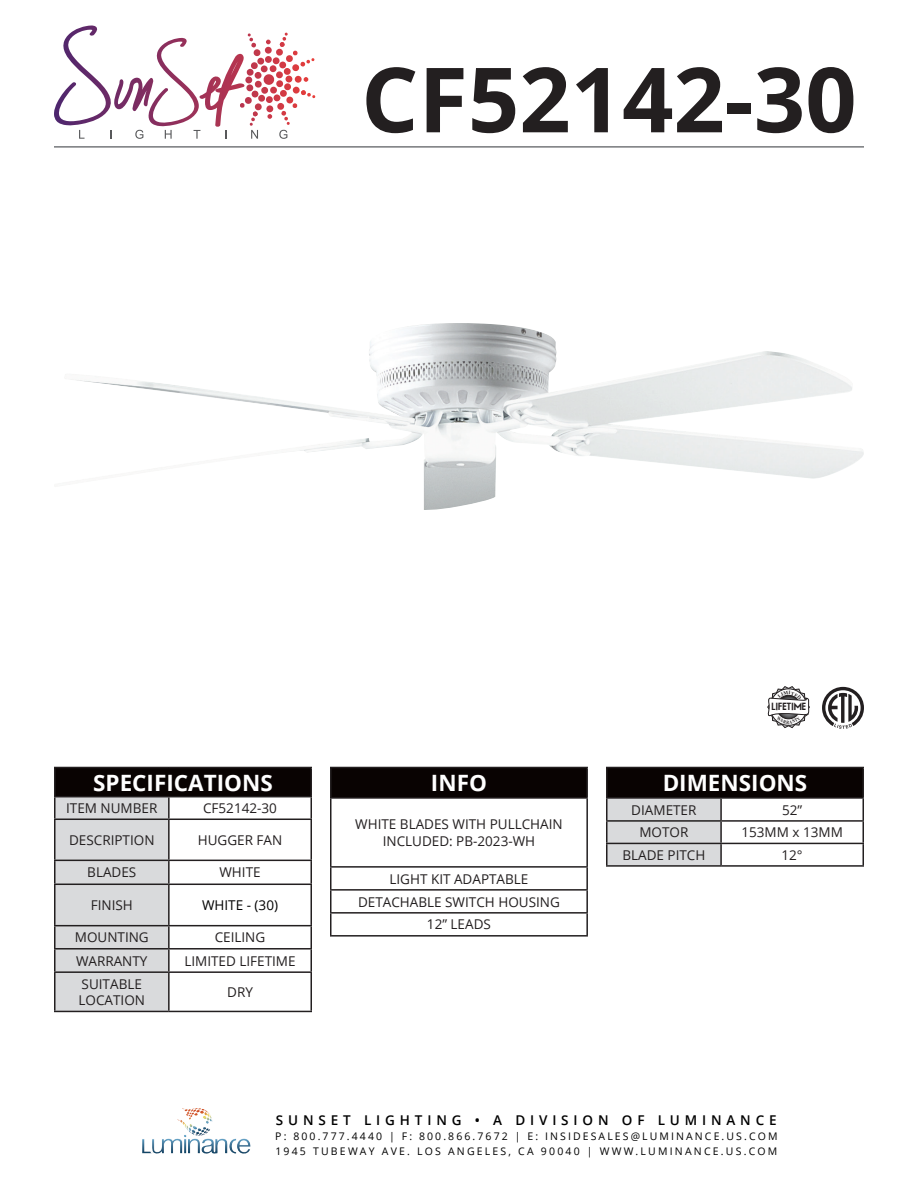
<style>
.page{position:relative;width:918px;height:1188px;background:#fff}
.page>*{position:absolute;margin:0;border:0;box-sizing:border-box;transform-origin:0 0}
.t1{font:700 90px "Open Sans";color:#231f20}
.t2{font:700 22.5px "Open Sans";color:#fff}
.t3{font:13.5px "Open Sans";color:#231f20}
.t4{font:600 13.5px "Open Sans";letter-spacing:.36em;color:#000}
.t5{font:13.5px "Open Sans";color:#000}
.t6{font:10.5px/15px "Open Sans";letter-spacing:.21em;color:#000}
.t7{font:700 9.9px "Movement";color:#231f20}
</style>
<div class="page">
<img style="left:182px;top:1108px;width:29px;height:9px">
<hr style="left:54px;top:146px;width:810px;height:2px;background:#76787b">
<svg style="left:54px;top:26px;width:261px;height:113px"></svg>
<svg style="left:822px;top:687px;width:42px;height:42px"></svg>
<div style="left:607px;top:767px;width:256px;height:31px;background:#090302"></div>
<div style="left:608px;top:799px;width:112px;height:66px;background:#d9dadc"></div>
<hr style="left:606px;top:767px;width:115px;height:1px;background:#231f20">
<hr style="left:606px;top:768px;width:2px;height:29px;background:#231f20">
<hr style="left:721px;top:767px;width:143px;height:1px;background:#231f20">
<hr style="left:862px;top:768px;width:2px;height:29px;background:#231f20">
<hr style="left:606px;top:797px;width:115px;height:2px;background:#231f20">
<hr style="left:606px;top:799px;width:2px;height:21px;background:#231f20">
<hr style="left:721px;top:797px;width:143px;height:2px;background:#231f20">
<hr style="left:720px;top:799px;width:2px;height:21px;background:#231f20">
<hr style="left:862px;top:799px;width:2px;height:21px;background:#231f20">
<hr style="left:606px;top:820px;width:115px;height:2px;background:#231f20">
<hr style="left:606px;top:822px;width:2px;height:21px;background:#231f20">
<hr style="left:721px;top:820px;width:143px;height:2px;background:#231f20">
<hr style="left:720px;top:822px;width:2px;height:21px;background:#231f20">
<hr style="left:862px;top:822px;width:2px;height:21px;background:#231f20">
<hr style="left:606px;top:843px;width:115px;height:1px;background:#231f20">
<hr style="left:606px;top:844px;width:2px;height:21px;background:#231f20">
<hr style="left:721px;top:843px;width:143px;height:1px;background:#231f20">
<hr style="left:720px;top:844px;width:2px;height:21px;background:#231f20">
<hr style="left:862px;top:844px;width:2px;height:21px;background:#231f20">
<hr style="left:606px;top:865px;width:115px;height:2px;background:#231f20">
<hr style="left:721px;top:865px;width:143px;height:2px;background:#231f20">
<div style="left:331px;top:767px;width:256px;height:31px;background:#090302"></div>
<hr style="left:330px;top:767px;width:258px;height:1px;background:#231f20">
<hr style="left:330px;top:768px;width:2px;height:29px;background:#231f20">
<hr style="left:586px;top:768px;width:2px;height:29px;background:#231f20">
<hr style="left:330px;top:797px;width:258px;height:2px;background:#231f20">
<hr style="left:330px;top:799px;width:2px;height:67px;background:#231f20">
<hr style="left:586px;top:799px;width:2px;height:67px;background:#231f20">
<hr style="left:330px;top:866px;width:258px;height:2px;background:#231f20">
<hr style="left:330px;top:868px;width:2px;height:21px;background:#231f20">
<hr style="left:586px;top:868px;width:2px;height:21px;background:#231f20">
<hr style="left:330px;top:889px;width:258px;height:2px;background:#231f20">
<hr style="left:330px;top:891px;width:2px;height:21px;background:#231f20">
<hr style="left:586px;top:891px;width:2px;height:21px;background:#231f20">
<hr style="left:330px;top:912px;width:258px;height:2px;background:#231f20">
<hr style="left:330px;top:914px;width:2px;height:21px;background:#231f20">
<hr style="left:586px;top:914px;width:2px;height:21px;background:#231f20">
<hr style="left:330px;top:935px;width:258px;height:2px;background:#231f20">
<div style="left:55px;top:767px;width:256px;height:30px;background:#090302"></div>
<div style="left:56px;top:797px;width:112px;height:214px;background:#d9dadc"></div>
<hr style="left:54px;top:767px;width:115px;height:1px;background:#231f20">
<hr style="left:54px;top:768px;width:2px;height:28px;background:#231f20">
<hr style="left:169px;top:767px;width:143px;height:1px;background:#231f20">
<hr style="left:310px;top:768px;width:2px;height:28px;background:#231f20">
<hr style="left:54px;top:796px;width:115px;height:1px;background:#231f20">
<hr style="left:54px;top:797px;width:2px;height:22px;background:#231f20">
<hr style="left:169px;top:796px;width:143px;height:1px;background:#231f20">
<hr style="left:168px;top:797px;width:2px;height:22px;background:#231f20">
<hr style="left:310px;top:797px;width:2px;height:22px;background:#231f20">
<hr style="left:54px;top:819px;width:115px;height:1px;background:#231f20">
<hr style="left:54px;top:820px;width:2px;height:40px;background:#231f20">
<hr style="left:169px;top:819px;width:143px;height:1px;background:#231f20">
<hr style="left:168px;top:820px;width:2px;height:40px;background:#231f20">
<hr style="left:310px;top:820px;width:2px;height:40px;background:#231f20">
<hr style="left:54px;top:860px;width:115px;height:1px;background:#231f20">
<hr style="left:54px;top:861px;width:2px;height:23px;background:#231f20">
<hr style="left:169px;top:860px;width:143px;height:1px;background:#231f20">
<hr style="left:168px;top:861px;width:2px;height:23px;background:#231f20">
<hr style="left:310px;top:861px;width:2px;height:23px;background:#231f20">
<hr style="left:54px;top:884px;width:115px;height:1px;background:#231f20">
<hr style="left:54px;top:885px;width:2px;height:40px;background:#231f20">
<hr style="left:169px;top:884px;width:143px;height:1px;background:#231f20">
<hr style="left:168px;top:885px;width:2px;height:40px;background:#231f20">
<hr style="left:310px;top:885px;width:2px;height:40px;background:#231f20">
<hr style="left:54px;top:925px;width:115px;height:1px;background:#231f20">
<hr style="left:54px;top:926px;width:2px;height:22px;background:#231f20">
<hr style="left:169px;top:925px;width:143px;height:1px;background:#231f20">
<hr style="left:168px;top:926px;width:2px;height:22px;background:#231f20">
<hr style="left:310px;top:926px;width:2px;height:22px;background:#231f20">
<hr style="left:54px;top:948px;width:115px;height:2px;background:#231f20">
<hr style="left:54px;top:950px;width:2px;height:21px;background:#231f20">
<hr style="left:169px;top:948px;width:143px;height:2px;background:#231f20">
<hr style="left:168px;top:950px;width:2px;height:21px;background:#231f20">
<hr style="left:310px;top:950px;width:2px;height:21px;background:#231f20">
<hr style="left:54px;top:971px;width:115px;height:2px;background:#231f20">
<hr style="left:54px;top:973px;width:2px;height:38px;background:#231f20">
<hr style="left:169px;top:971px;width:143px;height:2px;background:#231f20">
<hr style="left:168px;top:973px;width:2px;height:38px;background:#231f20">
<hr style="left:310px;top:973px;width:2px;height:38px;background:#231f20">
<hr style="left:54px;top:1011px;width:115px;height:1px;background:#231f20">
<hr style="left:169px;top:1011px;width:143px;height:1px;background:#231f20">
<img style="left:71px;top:323px;width:793px;height:187px">
<svg style="left:768px;top:686px;width:42px;height:42px"></svg>
<p class="t1" style="left:361px;top:36px;width:497px">CF52142-30</p>
<p class="t2" style="left:93px;top:767px;width:181px">SPECIFICATIONS</p>
<p class="t3" style="left:66px;top:799px;width:93px">ITEM NUMBER</p>
<p class="t3" style="left:203px;top:799px;width:75px">CF52142-30</p>
<p class="t3" style="left:69px;top:831px;width:87px">DESCRIPTION</p>
<p class="t3" style="left:198px;top:831px;width:86px">HUGGER FAN</p>
<p class="t3" style="left:87px;top:863px;width:51px">BLADES</p>
<p class="t3" style="left:219px;top:863px;width:43px">WHITE</p>
<p class="t3" style="left:91px;top:896px;width:44px">FINISH</p>
<p class="t5" style="left:202px;top:896px;width:78px">WHITE - (30)</p>
<p class="t3" style="left:75px;top:928px;width:75px">MOUNTING</p>
<p class="t3" style="left:215px;top:928px;width:52px">CEILING</p>
<p class="t3" style="left:76px;top:951px;width:73px">WARRANTY</p>
<p class="t3" style="left:184px;top:951px;width:113px">LIMITED LIFETIME</p>
<p class="t3" style="left:82px;top:975px;width:62px">SUITABLE</p>
<p class="t3" style="left:79px;top:991px;width:68px">LOCATION</p>
<p class="t3" style="left:227px;top:983px;width:27px">DRY</p>
<p class="t2" style="left:431px;top:767px;width:58px">INFO</p>
<p class="t3" style="left:355px;top:815px;width:209px">WHITE BLADES WITH PULLCHAIN</p>
<p class="t3" style="left:383px;top:832px;width:154px">INCLUDED: PB-2023-WH</p>
<p class="t3" style="left:390px;top:869px;width:140px">LIGHT KIT ADAPTABLE</p>
<p class="t3" style="left:358px;top:892px;width:203px">DETACHABLE SWITCH HOUSING</p>
<p class="t3" style="left:427px;top:915px;width:65px">12” LEADS</p>
<p class="t7" style="left:772px;top:700px;width:36px">LIFETIME</p>
<p class="t2" style="left:663px;top:767px;width:146px">DIMENSIONS</p>
<p class="t3" style="left:631px;top:800px;width:67px">DIAMETER</p>
<p class="t3" style="left:782px;top:800px;width:22px">52”</p>
<p class="t3" style="left:639px;top:823px;width:51px">MOTOR</p>
<p class="t3" style="left:741px;top:823px;width:103px">153MM x 13MM</p>
<p class="t3" style="left:622px;top:846px;width:84px">BLADE PITCH</p>
<p class="t3" style="left:782px;top:846px;width:23px">12°</p>
<p class="t4" style="left:276px;top:1111px;width:502px">SUNSET LIGHTING • A DIVISION OF LUMINANCE</p>
<p class="t6" style="left:275px;top:1128px;width:504px">P: 800.777.4440 | F: 800.866.7672 | E: INSIDESALES@LUMINANCE.US.COM<br>1945 TUBEWAY AVE. LOS ANGELES, CA 90040 | WWW.LUMINANCE.US.COM</p>
</div>
